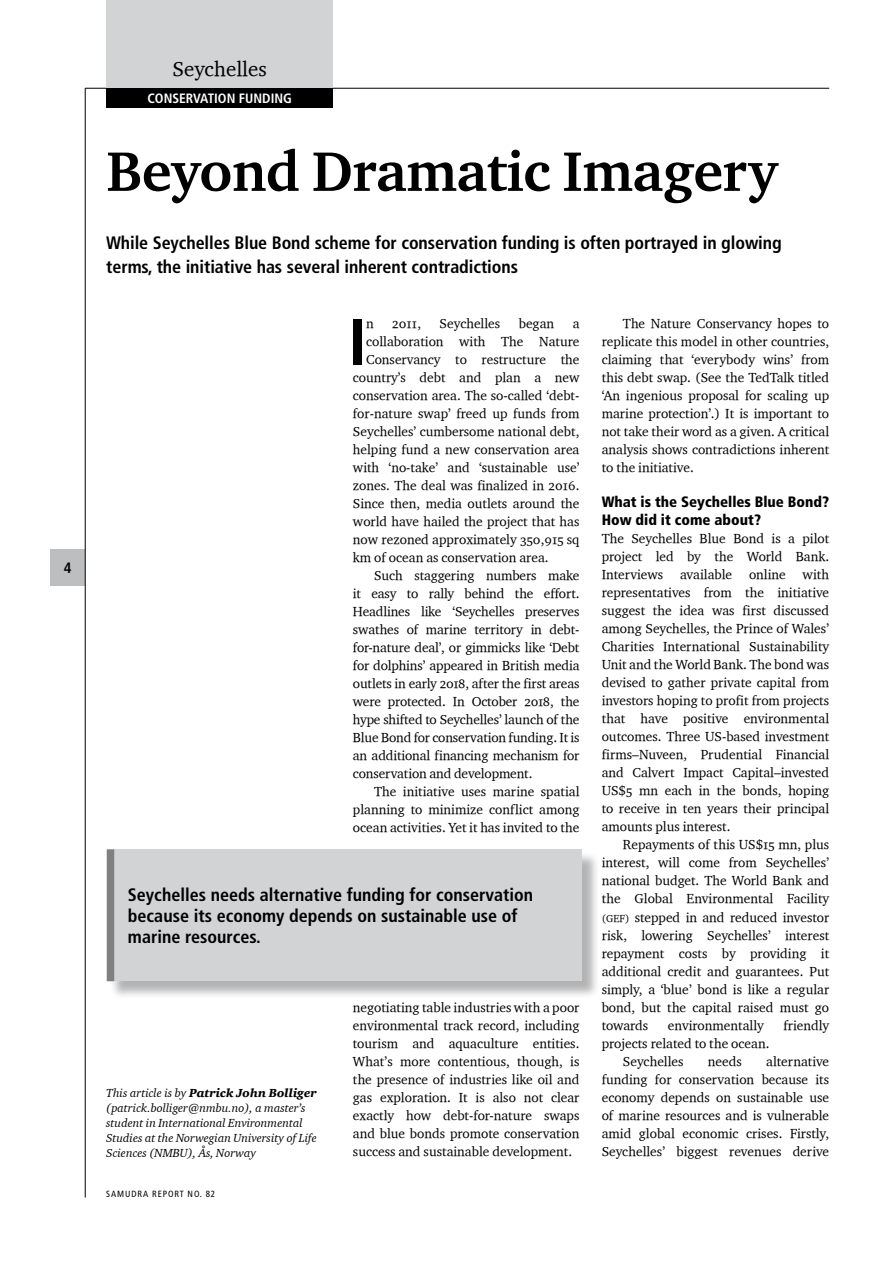
<style>
.page{position:relative;width:893px;height:1263px;background:#fff}
.page>*{position:absolute;margin:0;border:0;box-sizing:border-box;transform-origin:0 0}
.t1{font:700 condensed 65.1px "Frutiger";color:#000}
.t2{font:57px "Charter Bd OSITCTT Bold";letter-spacing:-.01em;color:#000}
.t3{font:21px "Charter OSITCTT";color:#000}
.t4{font:700 condensed 18px/21px "Frutiger";letter-spacing:-.005em;color:#000}
.t5{font:900 condensed 15px/18px "Frutiger";color:#000}
.t6{font:700 condensed 15px "Frutiger";color:#000}
.t7{font:13.5px/18px "Charter OSITCTT";color:#000;text-align:justify}
.t8{font:700 condensed 13.5px "Frutiger";color:#fff}
.t9{font:12px/15px "Charter OSITCTT Italic";color:#000}
.t10{font:12px "Charter ITC Blac Ital";color:#000}
.t11{font:condensed 9px "Frutiger LT Std";letter-spacing:.1em;color:#000}
.s1{font-family:"Charter OSITCTT Italic"}
.s2{font-size:10.5px}
</style>
<div class="page">
<div style="left:51px;top:550px;width:34px;height:36px;background:#bcbec0"></div>
<hr style="left:85px;top:88px;width:1px;height:1109px;background:#000">
<hr style="left:85px;top:88px;width:744px;height:1px;background:#000">
<div style="left:106px;top:88px;width:227px;height:20px;background:#000"></div>
<div style="left:106px;top:0;width:227px;height:88px;background:#d1d3d4"></div>
<div style="left:109px;top:852px;width:491px;height:148px;background:#000;opacity:.3"></div>
<div style="left:107px;top:849px;width:475px;height:131px;background:#d1d3d4"></div>
<div style="left:107px;top:849px;width:7px;height:132px;background:#808080"></div>
<p class="t6" style="left:64px;top:559px;width:9px">4</p>
<h3 class="t3" style="left:173px;top:55px;width:96px">Seychelles</h3>
<p class="t8" style="left:147px;top:90px;width:146px">Conservation Funding</p>
<h2 class="t2" style="left:106px;top:136px;width:673px">Beyond Dramatic Imagery</h2>
<h3 class="t4" style="left:106px;top:231px;width:677px;line-height:24px">While Seychelles Blue Bond scheme for conservation funding is often portrayed in glowing terms, the initiative has several inherent contradictions</h3>
<h1 class="t1" style="left:348px;top:303px;width:10px">I</h1>
<p class="t7" style="left:366px;top:314px;width:9px">n</p>
<p class="t7" style="left:392px;top:314px;width:30px">2011,</p>
<p class="t7" style="left:440px;top:314px;width:62px">Seychelles</p>
<p class="t7" style="left:519px;top:314px;width:37px">began</p>
<p class="t7" style="left:573px;top:314px;width:8px">a</p>
<p class="t7" style="left:366px;top:332px;width:215px">collaboration with The Nature</p>
<p class="t7" style="left:366px;top:350px;width:215px">Conservancy to restructure the</p>
<p class="t7" style="left:353px;top:368px;width:228px">country’s debt and plan a new</p>
<p class="t7" style="left:353px;top:386px;width:228px">conservation area. The so-called ‘debt-</p>
<p class="t7" style="left:353px;top:404px;width:228px">for-nature swap’ freed up funds from</p>
<p class="t7" style="left:353px;top:422px;width:228px">Seychelles’ cumbersome national debt,</p>
<p class="t7" style="left:353px;top:440px;width:228px">helping fund a new conservation area</p>
<p class="t7" style="left:353px;top:458px;width:228px">with ‘no-take’ and ‘sustainable use’</p>
<p class="t7" style="left:353px;top:476px;width:228px">zones. The deal was finalized in 2016.</p>
<p class="t7" style="left:353px;top:494px;width:228px">Since then, media outlets around the</p>
<p class="t7" style="left:353px;top:512px;width:228px">world have hailed the project that has</p>
<p class="t7" style="left:353px;top:530px;width:228px">now rezoned approximately 350,915 sq</p>
<p class="t7" style="left:353px;top:548px;width:197px">km of ocean as conservation area.</p>
<p class="t7" style="left:374px;top:566px;width:207px">Such staggering numbers make</p>
<p class="t7" style="left:353px;top:584px;width:228px">it easy to rally behind the effort.</p>
<p class="t7" style="left:353px;top:602px;width:228px">Headlines like ‘Seychelles preserves</p>
<p class="t7" style="left:353px;top:620px;width:228px">swathes of marine territory in debt-</p>
<p class="t7" style="left:353px;top:638px;width:228px">for-nature deal’, or gimmicks like ‘Debt</p>
<p class="t7" style="left:353px;top:656px;width:228px">for dolphins’ appeared in British media</p>
<p class="t7" style="left:353px;top:674px;width:228px">outlets in early 2018, after the first areas</p>
<p class="t7" style="left:353px;top:692px;width:228px">were protected. In October 2018, the</p>
<p class="t7" style="left:353px;top:710px;width:228px">hype shifted to Seychelles’ launch of the</p>
<p class="t7" style="left:353px;top:728px;width:228px">Blue Bond for conservation funding. It is</p>
<p class="t7" style="left:353px;top:746px;width:228px">an additional financing mechanism for</p>
<p class="t7" style="left:353px;top:764px;width:181px">conservation and development.</p>
<p class="t7" style="left:374px;top:782px;width:207px">The initiative uses marine spatial</p>
<p class="t7" style="left:353px;top:800px;width:228px">planning to minimize conflict among</p>
<p class="t7" style="left:353px;top:818px;width:228px">ocean activities. Yet it has invited to the</p>
<h3 class="t4" style="left:128px;top:884px;width:407px">Seychelles needs alternative funding for conservation because its economy depends on sustainable use of marine resources.</h3>
<p class="t10" style="left:106px;top:1085px;width:212px"><span class="s1">This article is by</span> Patrick John Bolliger</p>
<p class="t9" style="left:106px;top:1100px;width:212px">(patrick.bolliger@nmbu.no), a master’s student in International Environmental Studies at the Norwegian University of Life Sciences (NMBU), Ås, Norway</p>
<p class="t11" style="left:106px;top:1189px;width:110px">SAMUDRA REPORT NO. 82</p>
<p class="t7" style="left:353px;top:998px;width:228px">negotiating table industries with a poor environmental track record, including tourism and aquaculture entities.<br>What’s more contentious, though, is the presence of industries like oil and gas exploration. It is also not clear exactly how debt-for-nature swaps and blue bonds promote conservation success and sustainable development.</p>
<p class="t7" style="left:602px;top:314px;width:229px;text-indent:21px">The Nature Conservancy hopes to replicate this model in other countries, claiming that ‘everybody wins’ from this debt swap. (See the TedTalk titled ‘An ingenious proposal for scaling up marine protection’.) It is important to not take their word as a given. A critical analysis shows contradictions inherent to the initiative.</p>
<p class="t5" style="left:602px;top:493px;width:229px">What is the Seychelles Blue Bond?<br>How did it come about?</p>
<p class="t7" style="left:602px;top:529px;width:229px">The Seychelles Blue Bond is a pilot project led by the World Bank.<br>Interviews available online with representatives from the initiative suggest the idea was first discussed among Seychelles, the Prince of Wales’ Charities International Sustainability Unit and the World Bank. The bond was devised to gather private capital from investors hoping to profit from projects that have positive environmental outcomes. Three US-based investment firms–Nuveen, Prudential Financial and Calvert Impact Capital–invested US$5 mn each in the bonds, hoping to receive in ten years their principal amounts plus interest.</p>
<p class="t7" style="left:602px;top:835px;width:229px;text-indent:21px">Repayments of this US$15 mn, plus interest, will come from Seychelles’ national budget. The World Bank and the Global Environmental Facility <span class="s2">(GEF)</span> stepped in and reduced investor risk, lowering Seychelles’ interest repayment costs by providing it additional credit and guarantees. Put simply, a ‘blue’ bond is like a regular bond, but the capital raised must go towards</p>
<p class="t7" style="left:668px;top:1015px;width:97px">environmentally</p>
<p class="t7" style="left:783px;top:1015px;width:47px">friendly</p>
<p class="t7" style="left:623px;top:1033px;width:148px;text-indent:-21px">projects related to the ocean.<br>Seychelles</p>
<p class="t7" style="left:602px;top:1051px;width:229px;text-indent:165px">alternative funding for conservation because its economy depends on sustainable use of marine resources and is vulnerable amid global economic crises. Firstly, Seychelles’ biggest revenues derive</p>
<p class="t7" style="left:708px;top:1051px;width:35px">needs</p>
</div>
